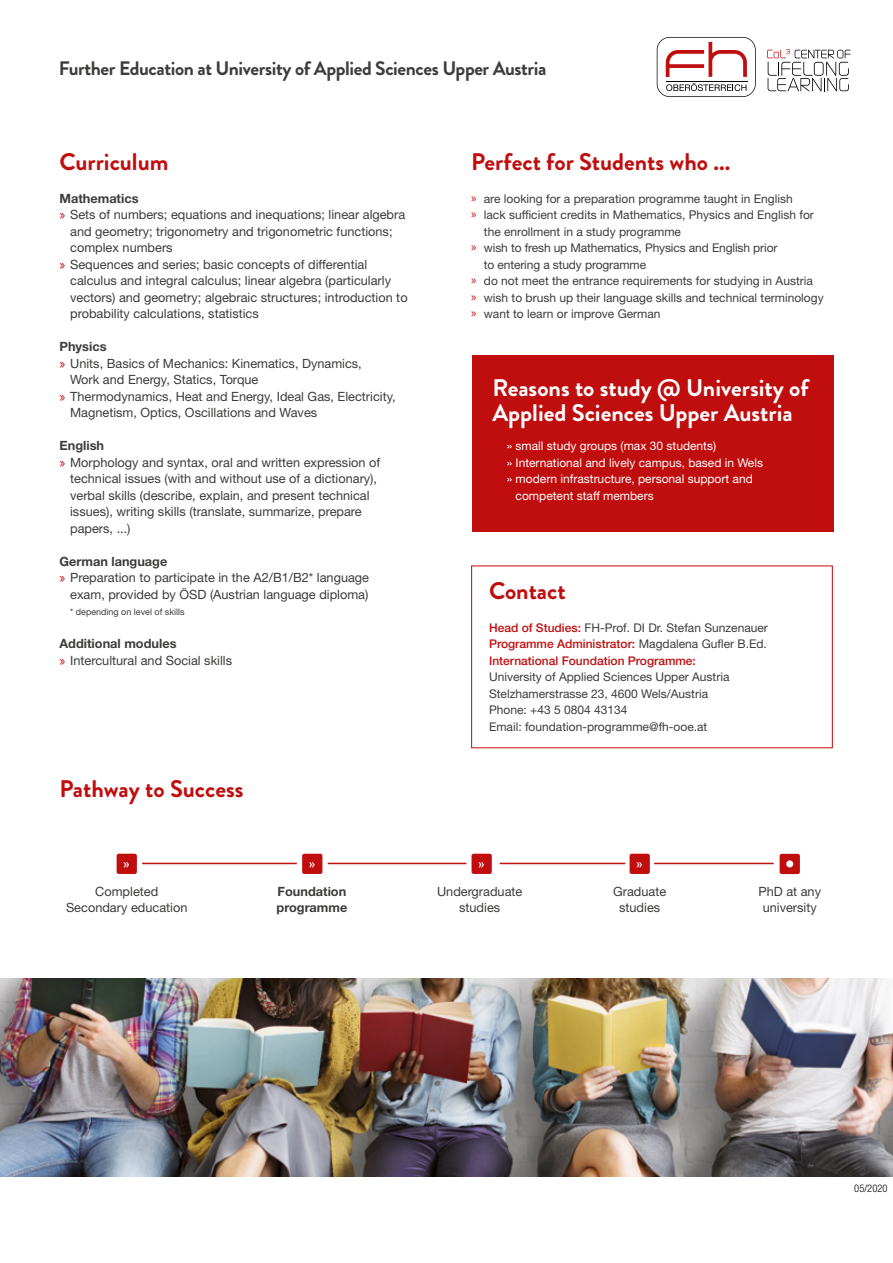
<style>
.page{position:relative;width:893px;height:1263px;background:#fff}
.page>*{position:absolute;margin:0;border:0;box-sizing:border-box;transform-origin:0 0}
.t1{font:700 24px "Brandon Grotesque";color:#c00d0e}
.t2{font:700 24px/25.5px "Brandon Grotesque";color:#fff}
.t3{font:700 19.5px "Brandon Grotesque";letter-spacing:-.02em;color:#3c3c3b}
.t4{font:15.75px "Brandon Grotesque";color:#fff}
.t5{font:12.75px/16.5px "Helvetica Neue LT Std";color:#3c3c3b;text-align:center}
.t6{font:700 12.75px/16.5px "Helvetica Neue LT Std";color:#3c3c3b}
.t7{font:12px/16.5px "Helvetica Neue LT Std";color:#3c3c3b}
.t8{font:12px "Helvetica Neue LT Std";color:#fff}
.t9{font:500 12px/16.5px "Helvetica Neue LT Std";color:#c00d0e;text-align:justify}
.t10{font:300 condensed 10.5px "Helvetica Neue LT Std";color:#000}
.t11{font:9px "Helvetica Neue LT Std";color:#3c3c3b}
.s1{font-family:"Digital Sans EF";font-weight:500;color:#c00d0e}
.s2{font-weight:700}
.s3{font-family:"Myriad Pro";font-size:12.75px;color:#c00d0e}
.s4{font-weight:400;color:#3c3c3b}
</style>
<div class="page">
<div style="left:471px;top:566px;width:362px;height:182px;border:1px solid #c00d0e"></div>
<img style="left:0;top:978px;width:893px;height:198px">
<div style="left:471px;top:355px;width:362px;height:176px;background:#c00d0e"></div>
<hr style="left:142px;top:863px;width:155px;height:1px;background:#c00d0e">
<hr style="left:328px;top:863px;width:138px;height:1px;background:#c00d0e">
<hr style="left:500px;top:863px;width:125px;height:1px;background:#c00d0e">
<hr style="left:654px;top:863px;width:120px;height:1px;background:#c00d0e">
<div style="left:302px;top:854px;width:20px;height:20px;background:#c00d0e;border-radius:2px"></div>
<div style="left:471px;top:854px;width:21px;height:20px;background:#c00d0e;border-radius:2px"></div>
<div style="left:117px;top:854px;width:20px;height:20px;background:#c00d0e;border-radius:2px"></div>
<div style="left:630px;top:854px;width:20px;height:20px;background:#c00d0e;border-radius:2px"></div>
<div style="left:780px;top:854px;width:20px;height:20px;background:#c00d0e;border-radius:2px"></div>
<div style="left:786px;top:860px;width:7px;height:7px;background:#fff;border-radius:50%"></div>
<svg style="left:657px;top:37px;width:99px;height:60px"></svg>
<svg style="left:767px;top:49px;width:83px;height:42px"></svg>
<h2 class="t3" style="left:59px;top:55px;width:489px">Further Education at University of Applied Sciences Upper Austria</h2>
<h1 class="t1" style="left:60px;top:144px;width:111px">Curriculum</h1>
<p class="t6" style="left:60px;top:189px;width:81px">Mathematics</p>
<p class="t5" style="left:60px;top:206px;width:347px"><span class="s1">»</span> Sets of numbers; equations and inequations; linear algebra</p>
<p class="t5" style="left:70px;top:223px;width:324px">and geometry; trigonometry and trigonometric functions;</p>
<p class="t5" style="left:70px;top:239px;width:104px">complex numbers</p>
<p class="t5" style="left:60px;top:256px;width:309px"><span class="s1">»</span> Sequences and series; basic concepts of differential</p>
<p class="t5" style="left:70px;top:272px;width:322px">calculus and integral calculus; linear algebra (particularly</p>
<p class="t5" style="left:70px;top:289px;width:339px">vectors) and geometry; algebraic structures; introduction to</p>
<p class="t5" style="left:70px;top:305px;width:190px">probability calculations, statistics</p>
<p class="t6" style="left:60px;top:338px;width:48px">Physics</p>
<p class="t5" style="left:60px;top:355px;width:304px"><span class="s1">»</span> Units, Basics of Mechanics: Kinematics, Dynamics,</p>
<p class="t5" style="left:70px;top:371px;width:190px">Work and Energy, Statics, Torque</p>
<p class="t5" style="left:60px;top:388px;width:338px"><span class="s1">»</span> Thermodynamics, Heat and Energy, Ideal Gas, Electricity,</p>
<p class="t5" style="left:70px;top:404px;width:249px">Magnetism, Optics, Oscillations and Waves</p>
<p class="t6" style="left:60px;top:437px;width:46px">English</p>
<p class="t5" style="left:60px;top:454px;width:322px"><span class="s1">»</span> Morphology and syntax, oral and written expression of</p>
<p class="t5" style="left:70px;top:470px;width:308px">technical issues (with and without use of a dictionary),</p>
<p class="t5" style="left:70px;top:487px;width:301px">verbal skills (describe, explain, and present technical</p>
<p class="t5" style="left:70px;top:503px;width:293px">issues), writing skills (translate, summarize, prepare</p>
<p class="t5" style="left:70px;top:520px;width:62px">papers, ...)</p>
<p class="t6" style="left:60px;top:552px;width:109px">German language</p>
<p class="t5" style="left:60px;top:569px;width:311px"><span class="s1">»</span> Preparation to participate in the A2/B1/B2* language</p>
<p class="t5" style="left:70px;top:586px;width:300px">exam, provided by ÖSD (Austrian language diploma)</p>
<p class="t11" style="left:70px;top:606px;width:116px">* depending on level of skills</p>
<p class="t5" style="left:60px;top:635px;width:174px;text-align:left"><span class="s2">Additional modules<br></span><span class="s1">»</span> Intercultural and Social skills</p>
<h1 class="t1" style="left:60px;top:771px;width:185px">Pathway to Success</h1>
<h1 class="t1" style="left:471px;top:144px;width:261px">Perfect for Students who ...</h1>
<p class="t7" style="left:471px;top:190px;width:323px"><span class="s3">»</span> are looking for a preparation programme taught in English</p>
<p class="t7" style="left:471px;top:206px;width:344px"><span class="s3">»</span> lack sufficient credits in Mathematics, Physics and English for</p>
<p class="t7" style="left:484px;top:223px;width:199px">the enrollment in a study programme</p>
<p class="t7" style="left:471px;top:239px;width:308px"><span class="s3">»</span> wish to fresh up Mathematics, Physics and English prior</p>
<p class="t7" style="left:484px;top:256px;width:164px">to entering a study programme</p>
<p class="t7" style="left:471px;top:272px;width:343px"><span class="s3">»</span> do not meet the entrance requirements for studying in Austria</p>
<p class="t7" style="left:471px;top:289px;width:354px"><span class="s3">»</span> wish to brush up their language skills and technical terminology</p>
<p class="t7" style="left:471px;top:305px;width:191px"><span class="s3">»</span> want to learn or improve German</p>
<h1 class="t2" style="left:492px;top:375px;width:318px">Reasons to study @ University of<br>Applied Sciences Upper Austria</h1>
<p class="t8" style="left:494px;top:439px;width:224px"><span class="s3">»</span> » small study groups (max 30 students)</p>
<p class="t8" style="left:494px;top:455px;width:270px"><span class="s3">»</span> » International and lively campus, based in Wels</p>
<p class="t8" style="left:494px;top:472px;width:260px"><span class="s3">»</span> » modern infrastructure, personal support and</p>
<p class="t8" style="left:516px;top:488px;width:140px">competent staff members</p>
<h1 class="t1" style="left:489px;top:573px;width:78px">Contact</h1>
<p class="t9" style="left:489px;top:619px;width:280px">Head of Studies: <span class="s4">FH-Prof. DI Dr. Stefan Sunzenauer </span>Programme Administrator: <span class="s4">Magdalena Gufler B.Ed.<br></span>International Foundation Programme:</p>
<p class="t7" style="left:489px;top:668px;width:242px">University of Applied Sciences Upper Austria Stelzhamerstrasse 23, 4600 Wels/Austria Phone: +43 5 0804 43134<br>Email: foundation-programme@fh-ooe.at</p>
<p class="t4" style="left:123px;top:852px;width:8px">»</p>
<p class="t4" style="left:309px;top:852px;width:8px">»</p>
<p class="t4" style="left:478px;top:852px;width:8px">»</p>
<p class="t4" style="left:636px;top:852px;width:8px">»</p>
<p class="t5" style="left:66px;top:883px;width:123px">Completed<br>Secondary education</p>
<p class="t6" style="left:277px;top:882px;width:72px">Foundation programme</p>
<p class="t5" style="left:437px;top:883px;width:87px">Undergraduate studies</p>
<p class="t5" style="left:613px;top:883px;width:55px">Graduate studies</p>
<p class="t5" style="left:758px;top:883px;width:64px">PhD at any university</p>
<p class="t10" style="left:854px;top:1182px;width:35px">05/2020</p>
</div>
